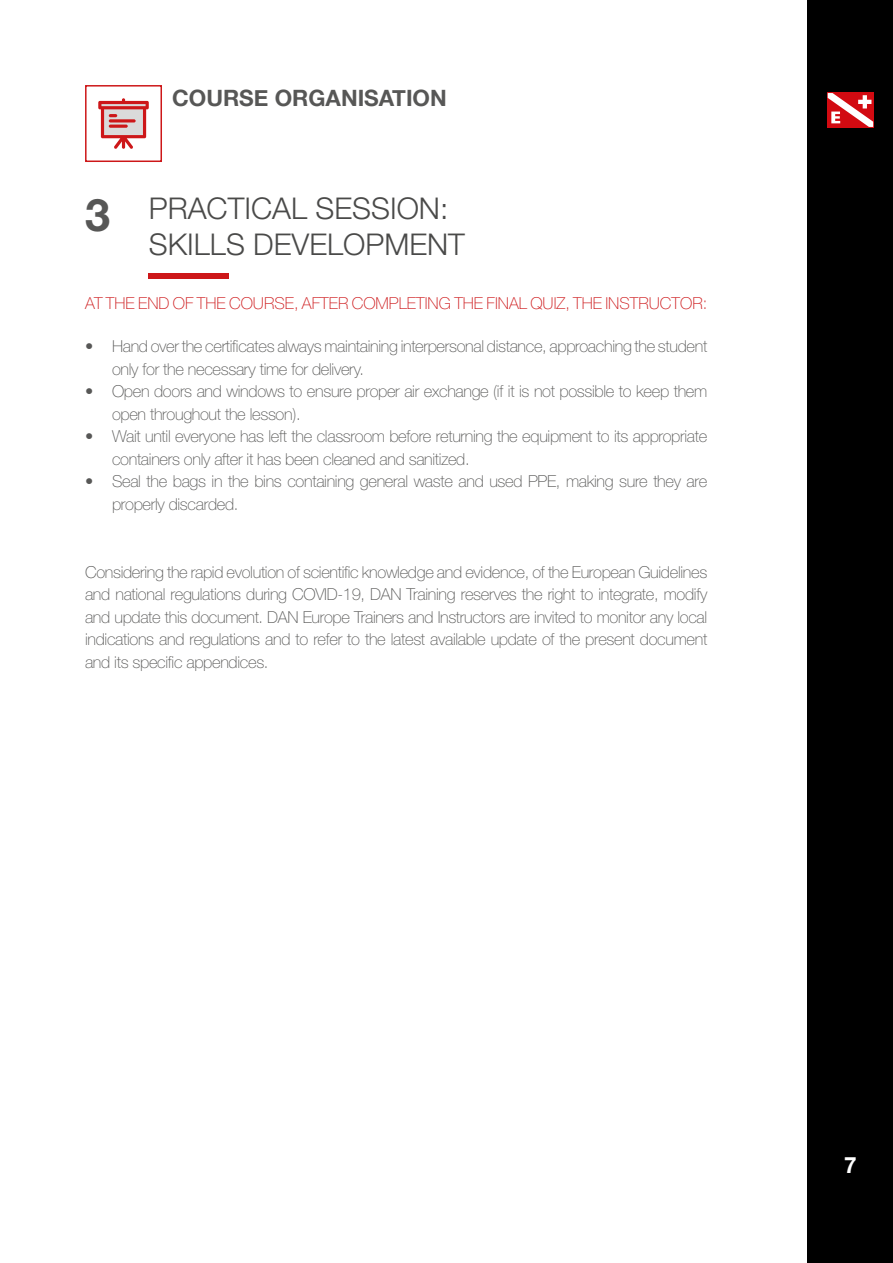
<style>
.page{position:relative;width:893px;height:1263px;background:#fff}
.page>*{position:absolute;margin:0;border:0;box-sizing:border-box;transform-origin:0 0}
.t1{font:700 45px "Helvetica Neue LT";color:#575756}
.t2{font:300 30px/36px "Helvetica Neue LT";color:#4a4a49}
.t3{font:700 22.5px "Helvetica Neue";color:#575756}
.t4{font:700 22.5px "Helvetica Neue LT";color:#fff}
.t5{font:100 16.5px/22.5px "Helvetica Neue LT";letter-spacing:-.02em;color:#575756}
.t6{font:100 16.5px "Helvetica Neue LT";color:#cd1719}
</style>
<div class="page">
<div style="left:149px;top:273px;width:80px;height:5px;background:#cd1719"></div>
<div style="left:85px;top:85px;width:77px;height:77px;border:2px solid #cd1719"></div>
<svg style="left:98px;top:98px;width:51px;height:51px"></svg>
<hr style="left:109px;top:125px;width:19px;height:3px;background:#cd1719;border-radius:2px">
<div style="left:808px;top:0;width:85px;height:1263px;background:#000"></div>
<div style="left:827px;top:92px;width:47px;height:36px;background:#d20a11"></div>
<svg style="left:828px;top:93px;width:45px;height:34px"></svg>
<h1 class="t1" style="left:85px;top:187px;width:27px">3</h1>
<h3 class="t3" style="left:172px;top:81px;width:276px">COURSE ORGANISATION</h3>
<h2 class="t2" style="left:149px;top:190px;width:318px">PRACTICAL SESSION:<br>SKILLS DEVELOPMENT</h2>
<p class="t6" style="left:85px;top:294px;width:624px">AT THE END OF THE COURSE, AFTER COMPLETING THE FINAL QUIZ, THE INSTRUCTOR:</p>
<p class="t5" style="left:112px;top:335px;width:597px;text-indent:-27px">• Hand over the certificates always maintaining interpersonal distance, approaching the student only for the necessary time for delivery.</p>
<p class="t5" style="left:112px;top:380px;width:597px;text-indent:-27px">• Open doors and windows to ensure proper air exchange (if it is not possible to keep them open throughout the lesson).</p>
<p class="t5" style="left:112px;top:425px;width:597px;text-indent:-27px">• Wait until everyone has left the classroom before returning the equipment to its appropriate containers only after it has been cleaned and sanitized.</p>
<p class="t5" style="left:112px;top:470px;width:597px;text-indent:-27px">• Seal the bags in the bins containing general waste and used PPE, making sure they are properly discarded.</p>
<p class="t5" style="left:85px;top:560px;width:624px;text-align:justify">Considering the rapid evolution of scientific knowledge and evidence, of the European Guidelines and national regulations during COVID-19, DAN Training reserves the right to integrate, modify and update this document. DAN Europe Trainers and Instructors are invited to monitor any local indications and regulations and to refer to the latest available update of the present document and its specific appendices.</p>
<h3 class="t4" style="left:844px;top:1151px;width:14px">7</h3>
</div>
